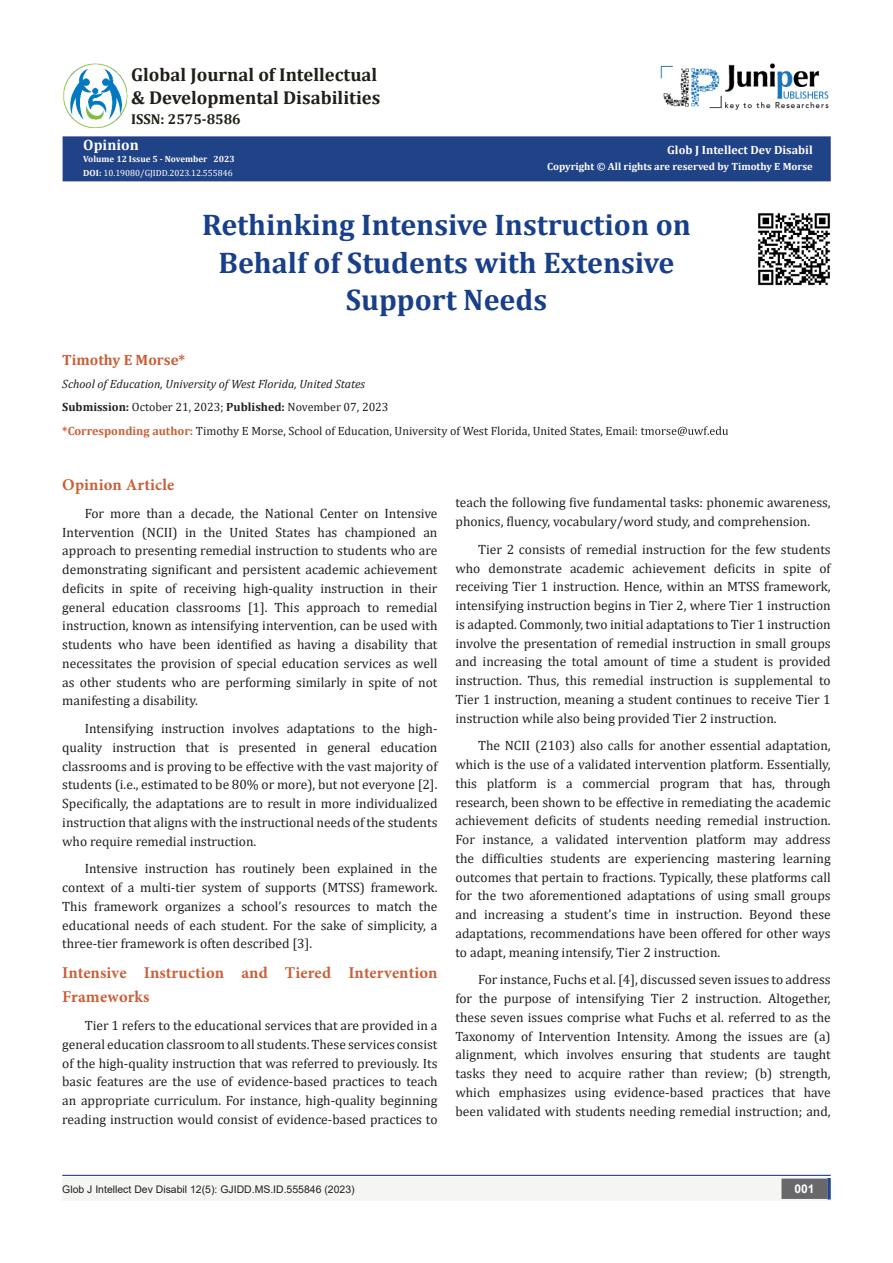
<style>
.page{position:relative;width:893px;height:1263px;background:#fff}
.page>*{position:absolute;margin:0;border:0;box-sizing:border-box;transform-origin:0 0}
.t1{font:700 30px/37.5px "Cambria";color:#183f89;text-align:center}
.t2{font:700 18.6px "Cambria";color:#201e17}
.No_Spacing{font:700 16.5px/24.8px "Minion Pro";letter-spacing:.005em;color:#ca5f37}
.t3{font:700 15px "Cambria";color:#ca5f37}
.t4{font:700 15px "Cambria";color:#fffefc}
.t5{font:700 14.4px "Cambria";color:#201e17}
.t6{font:13.5px/18.8px "Cambria";color:#231f20;text-align:justify}
.t7{font:12px "Cambria";color:#231f20}
.t8{font:italic 12px "Cambria";color:#231f20}
.t9{font:700 12px "Cambria";color:#fffefc}
.t10{font:700 12px "Arial";color:#fff}
.t11{font:10.5px "Arial";color:#231f20}
.t12{font:700 10.5px "Cambria";color:#fffefc}
.t13{font:9px "Cambria";color:#fff}
.t14{font:700 9px "Cambria";color:#fffefc}
.s1{font-weight:700;color:#fffefc}
.s2{font-weight:700}
.s3{font-weight:700;color:#ca5f37}
</style>
<div class="page">
<div style="left:63px;top:137px;width:767px;height:44px;background:#204287"></div>
<div style="left:63px;top:136px;width:768px;height:45px;border:2px solid #253f8e"></div>
<svg style="left:641px;top:426px;width:87px;height:10px"></svg>
<div style="left:62px;top:1177px;width:494px;height:24px;background:#f5f5f4"></div>
<div style="left:510px;top:1177px;width:321px;height:24px;background:#f5f5f4"></div>
<div style="left:782px;top:1179px;width:45px;height:19px;background:#68676a"></div>
<div style="left:781px;top:1178px;width:46px;height:21px;border:2px solid #68676a"></div>
<svg style="left:827px;top:1178px;width:4px;height:21px"></svg>
<img style="left:660px;top:63px;width:169px;height:47px">
<hr style="left:62px;top:1175px;width:769px;height:1px;background:#253f8e">
<img style="left:63px;top:63px;width:64px;height:65px">
<img style="left:758px;top:213px;width:73px;height:73px">
<p class="t2" style="left:131px;top:62px;width:248px">Global Journal of Intellectual</p>
<p class="t2" style="left:131px;top:85px;width:251px">&amp; Developmental Disabilities</p>
<p class="t5" style="left:131px;top:109px;width:111px">ISSN: 2575-8586</p>
<p class="t4" style="left:83px;top:134px;width:57px">Opinion</p>
<p class="t14" style="left:83px;top:153px;width:153px">Volume 12 Issue 5 - November 2023</p>
<p class="t13" style="left:83px;top:168px;width:151px"><span class="s1">DOI:</span> 10.19080/GJIDD.2023.12.555846</p>
<p class="t9" style="left:667px;top:142px;width:147px">Glob J Intellect Dev Disabil</p>
<p class="t12" style="left:547px;top:159px;width:267px">Copyright © All rights are reserved by Timothy E Morse</p>
<p class="t1" style="left:202px;top:205px;width:490px">Rethinking Intensive Instruction on<br>Behalf of Students with Extensive<br>Support Needs</p>
<p class="t3" style="left:62px;top:349px;width:124px">Timothy E Morse*</p>
<p class="t8" style="left:62px;top:376px;width:304px">School of Education, University of West Florida, United States</p>
<p class="t7" style="left:62px;top:400px;width:328px"><span class="s2">Submission:</span> October 21, 2023; <span class="s2">Published:</span> November 07, 2023</p>
<p class="t7" style="left:62px;top:424px;width:577px"><span class="s3">*Corresponding author:</span> Timothy E Morse, School of Education, University of West Florida, United States, Email:</p>
<p class="No_Spacing" style="left:62px;top:472px;width:114px">Opinion Article</p>
<p class="t6" style="left:62px;top:504px;width:377px;text-indent:22px">For more than a decade, the National Center on Intensive Intervention (NCII) in the United States has championed an approach to presenting remedial instruction to students who are demonstrating significant and persistent academic achievement deficits in spite of receiving high-quality instruction in their general education classrooms [1]. This approach to remedial instruction, known as intensifying intervention, can be used with students who have been identified as having a disability that necessitates the provision of special education services as well as other students who are performing similarly in spite of not manifesting a disability.</p>
<p class="t6" style="left:62px;top:719px;width:377px;text-indent:22px">Intensifying instruction involves adaptations to the high&shy;quality instruction that is presented in general education classrooms and is proving to be effective with the vast majority of students (i.e., estimated to be 80% or more), but not everyone [2].<br>Specifically, the adaptations are to result in more individualized instruction that aligns with the instructional needs of the students who require remedial instruction.</p>
<p class="t6" style="left:62px;top:859px;width:377px;text-indent:22px">Intensive instruction has routinely been explained in the context of a multi-tier system of supports (MTSS) framework.<br>This framework organizes a school’s resources to match the educational needs of each student. For the sake of simplicity, a three-tier framework is often described [3].</p>
<p class="No_Spacing" style="left:62px;top:960px;width:377px">Intensive Instruction and Tiered Intervention<br>Frameworks</p>
<p class="t6" style="left:62px;top:1016px;width:377px;text-indent:22px">Tier 1 refers to the educational services that are provided in a general education classroom to all students. These services consist of the high-quality instruction that was referred to previously. Its basic features are the use of evidence-based practices to teach an appropriate curriculum. For instance, high-quality beginning reading instruction would consist of evidence-based practices to</p>
<p class="t6" style="left:455px;top:493px;width:377px">teach the following five fundamental tasks: phonemic awareness, phonics, fluency, vocabulary/word study, and comprehension.</p>
<p class="t6" style="left:455px;top:540px;width:377px;text-indent:22px">Tier 2 consists of remedial instruction for the few students who demonstrate academic achievement deficits in spite of receiving Tier 1 instruction. Hence, within an MTSS framework, intensifying instruction begins in Tier 2, where Tier 1 instruction is adapted. Commonly, two initial adaptations to Tier 1 instruction involve the presentation of remedial instruction in small groups and increasing the total amount of time a student is provided instruction. Thus, this remedial instruction is supplemental to Tier 1 instruction, meaning a student continues to receive Tier 1 instruction while also being provided Tier 2 instruction.</p>
<p class="t6" style="left:455px;top:736px;width:377px;text-indent:22px">The NCII (2103) also calls for another essential adaptation, which is the use of a validated intervention platform. Essentially, this platform is a commercial program that has, through research, been shown to be effective in remediating the academic achievement deficits of students needing remedial instruction.<br>For instance, a validated intervention platform may address the difficulties students are experiencing mastering learning outcomes that pertain to fractions. Typically, these platforms call for the two aforementioned adaptations of using small groups and increasing a student’s time in instruction. Beyond these adaptations, recommendations have been offered for other ways to adapt, meaning intensify, Tier 2 instruction.</p>
<p class="t6" style="left:455px;top:970px;width:377px;text-indent:22px">For instance, Fuchs et al. [4], discussed seven issues to address for the purpose of intensifying Tier 2 instruction. Altogether, these seven issues comprise what Fuchs et al. referred to as the Taxonomy of Intervention Intensity. Among the issues are (a) alignment, which involves ensuring that students are taught tasks they need to acquire rather than review; (b) strength, which emphasizes using evidence-based practices that have been validated with students needing remedial instruction; and,</p>
<p class="t11" style="left:62px;top:1182px;width:294px">Glob J Intellect Dev Disabil 12(5): GJIDD.MS.ID.555846 (2023)</p>
<p class="t10" style="left:794px;top:1180px;width:22px">001</p>
</div>
